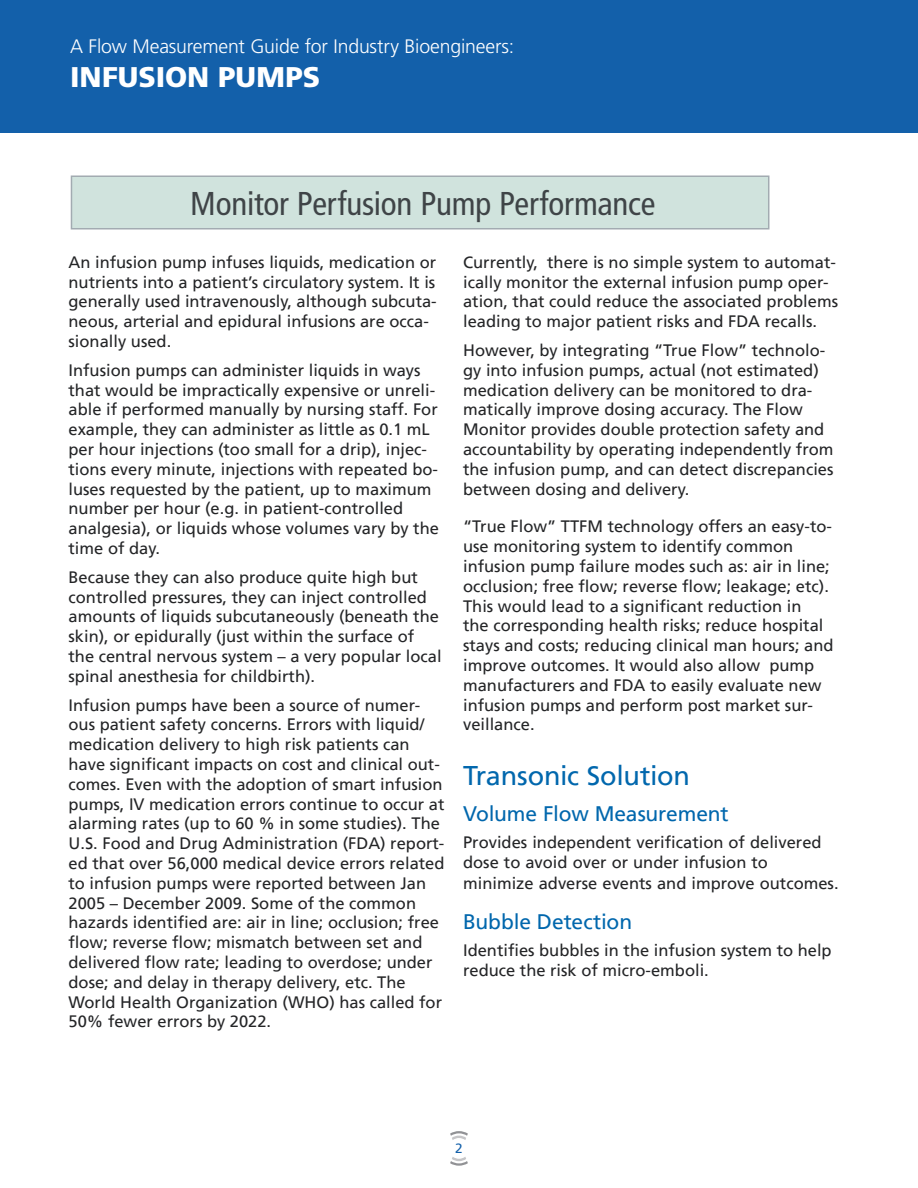
<style>
.page{position:relative;width:918px;height:1188px;background:#fff}
.page>*{position:absolute;margin:0;border:0;box-sizing:border-box;transform-origin:0 0}
.t1{font:condensed 33px "Frutiger LT";letter-spacing:-.005em;color:#3f4447}
.t2{font:900 28.5px "Frutiger";color:#fff}
.t3{font:27px "Frutiger LT";letter-spacing:-.01em;color:#0167ad}
.t4{font:condensed 24px "Frutiger LT";letter-spacing:-.005em;color:#fff}
.t5{font:21px "Frutiger LT";letter-spacing:-.01em;color:#0167ad}
.t6{font:300 19.5px "Frutiger LT Std";letter-spacing:-.01em;color:#fff}
.t7{font:16.5px/19.8px "Frutiger LT";color:#242527}
.t8{font:13.5px "Frutiger";color:#1360aa}
</style>
<div class="page">
<div style="left:71px;top:176px;width:698px;height:53px;background:#d0e3dd"></div>
<div style="left:71px;top:176px;width:698px;height:54px;border:2px solid #a2abb1"></div>
<svg style="left:450px;top:1131px;width:18px;height:9px"></svg>
<svg style="left:450px;top:1157px;width:18px;height:9px"></svg>
<div style="left:0;top:0;width:918px;height:133px;background:#1360aa"></div>
<h3 class="t4" style="left:388px;top:26px;width:113px">Applications</h3>
<p class="t6" style="left:70px;top:35px;width:445px">A Flow Measurement Guide for Industry Bioengineers:</p>
<h2 class="t2" style="left:70px;top:60px;width:252px">INFUSION PUMPS</h2>
<h1 class="t1" style="left:190px;top:184px;width:467px">Monitor Perfusion Pump Performance</h1>
<p class="t7" style="left:69px;top:252px;width:370px">An infusion pump infuses liquids, medication or nutrients into a patient’s circulatory system. It is generally used intravenously, although subcuta&shy;neous, arterial and epidural infusions are occa&shy;sionally used.</p>
<p class="t7" style="left:69px;top:360px;width:372px">Infusion pumps can administer liquids in ways that would be impractically expensive or unreli&shy;able if performed manually by nursing staff. For example, they can administer as little as 0.1 mL per hour injections (too small for a drip), injec&shy;tions every minute, injections with repeated bo&shy;luses requested by the patient, up to maximum number per hour (e.g. in patient-controlled analgesia), or liquids whose volumes vary by the time of day.</p>
<p class="t7" style="left:69px;top:567px;width:375px">Because they can also produce quite high but controlled pressures, they can inject controlled amounts of liquids subcutaneously (beneath the skin), or epidurally (just within the surface of the central nervous system – a very popular local spinal anesthesia for childbirth).</p>
<p class="t7" style="left:69px;top:695px;width:377px">Infusion pumps have been a source of numer&shy;ous patient safety concerns. Errors with liquid/ medication delivery to high risk patients can have significant impacts on cost and clinical out&shy;comes. Even with the adoption of smart infusion pumps, IV medication errors continue to occur at alarming rates (up to 60 % in some studies). The U.S. Food and Drug Administration (FDA) report&shy;ed that over 56,000 medical device errors related to infusion pumps were reported between Jan 2005 – December 2009. Some of the common hazards identified are: air in line; occlusion; free flow; reverse flow; mismatch between set and delivered flow rate; leading to overdose; under dose; and delay in therapy delivery, etc. The World Health Organization (WHO) has called for 50% fewer errors by 2022.</p>
<p class="t7" style="left:463px;top:252px;width:376px">Currently, there is no simple system to automat&shy;ically monitor the external infusion pump oper&shy;ation, that could reduce the associated problems leading to major patient risks and FDA recalls.</p>
<p class="t7" style="left:463px;top:340px;width:372px">However, by integrating “True Flow” technolo&shy;gy into infusion pumps, actual (not estimated) medication delivery can be monitored to dra&shy;matically improve dosing accuracy. The Flow Monitor provides double protection safety and accountability by operating independently from the infusion pump, and can detect discrepancies between dosing and delivery.</p>
<p class="t7" style="left:463px;top:517px;width:372px">“True Flow” TTFM technology offers an easy-to&shy;use monitoring system to identify common infusion pump failure modes such as: air in line; occlusion; free flow; reverse flow; leakage; etc).<br>This would lead to a significant reduction in<br>the corresponding health risks; reduce hospital stays and costs; reducing clinical man hours; and improve outcomes. It would also allow pump manufacturers and FDA to easily evaluate new infusion pumps and perform post market sur&shy;veillance.</p>
<h3 class="t3" style="left:463px;top:759px;width:228px">Transonic Solution</h3>
<p class="t5" style="left:463px;top:801px;width:267px">Volume Flow Measurement</p>
<p class="t7" style="left:463px;top:832px;width:360px">Provides independent verification of delivered dose to avoid over or under infusion to</p>
<p class="t7" style="left:463px;top:874px;width:377px">minimize adverse events and improve outcomes.</p>
<p class="t5" style="left:463px;top:909px;width:171px">Bubble Detection</p>
<p class="t7" style="left:463px;top:941px;width:370px">Identifies bubbles in the infusion system to help reduce the risk of micro-emboli.</p>
<p class="t8" style="left:455px;top:1141px;width:9px">2</p>
</div>
